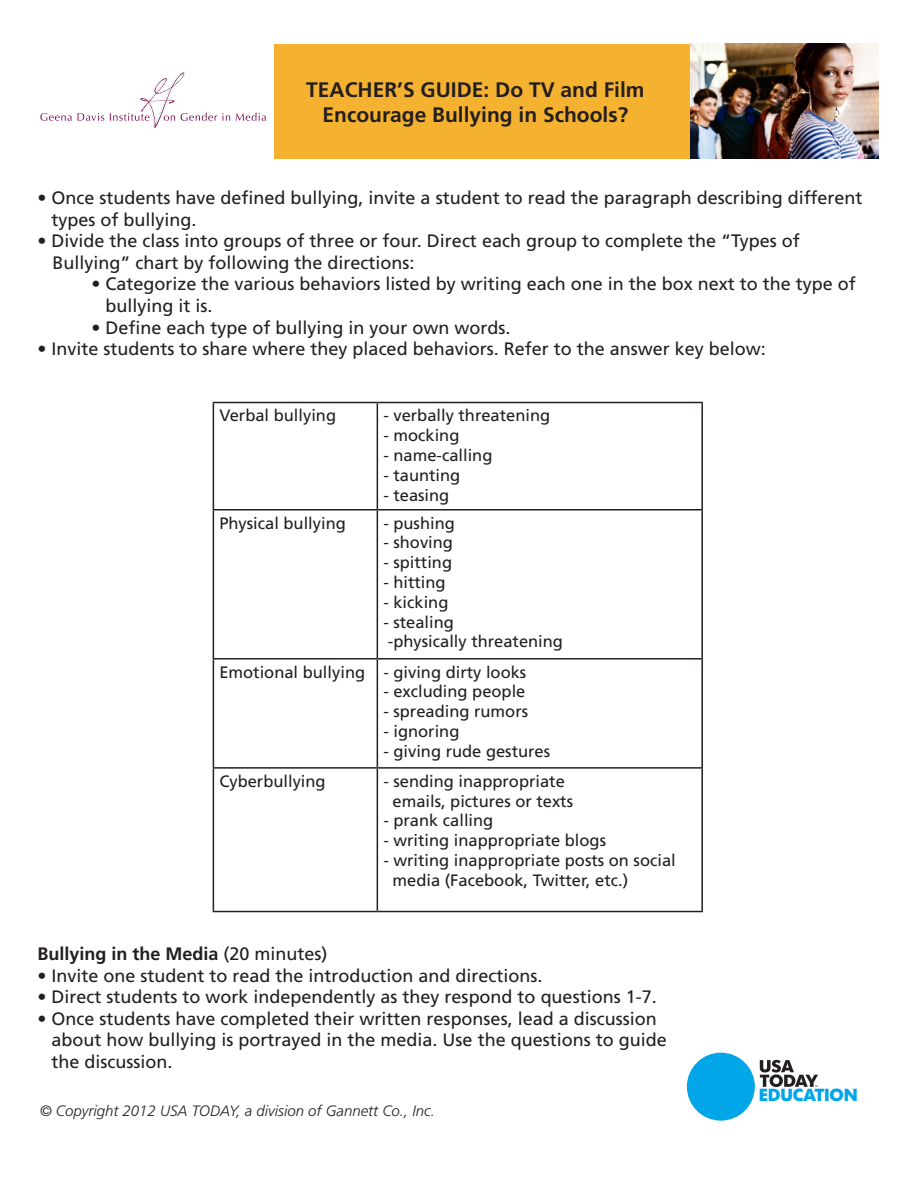
<style>
.page{position:relative;width:918px;height:1188px;background:#fff}
.page>*{position:absolute;margin:0;border:0;box-sizing:border-box;transform-origin:0 0}
.t1{font:700 21px "Frutiger";color:#231f20}
.t2{font:18px/21.6px "Frutiger";color:#231f20}
.t3{font:700 18px "Frutiger";color:#231f20}
.t4{font:700 17.4px "Futura Today";letter-spacing:-.005em;color:#00a6e8}
.t5{font:16.5px "Frutiger";color:#231f20}
.t6{font:italic 300 15px "Frutiger";color:#231f20}
.s1{font-weight:400}
</style>
<div class="page">
<hr style="left:213px;top:402px;width:164px;height:1px;background:#231f20">
<hr style="left:213px;top:403px;width:1px;height:106px;background:#231f20">
<hr style="left:377px;top:402px;width:326px;height:1px;background:#231f20">
<hr style="left:377px;top:403px;width:1px;height:106px;background:#231f20">
<hr style="left:701px;top:403px;width:2px;height:106px;background:#231f20">
<hr style="left:213px;top:509px;width:164px;height:2px;background:#231f20">
<hr style="left:213px;top:511px;width:1px;height:147px;background:#231f20">
<hr style="left:377px;top:509px;width:326px;height:2px;background:#231f20">
<hr style="left:377px;top:511px;width:1px;height:147px;background:#231f20">
<hr style="left:701px;top:511px;width:2px;height:147px;background:#231f20">
<hr style="left:213px;top:658px;width:164px;height:2px;background:#231f20">
<hr style="left:213px;top:660px;width:1px;height:107px;background:#231f20">
<hr style="left:377px;top:658px;width:326px;height:2px;background:#231f20">
<hr style="left:377px;top:660px;width:1px;height:107px;background:#231f20">
<hr style="left:701px;top:660px;width:2px;height:107px;background:#231f20">
<hr style="left:213px;top:767px;width:164px;height:2px;background:#231f20">
<hr style="left:213px;top:769px;width:1px;height:142px;background:#231f20">
<hr style="left:377px;top:767px;width:326px;height:2px;background:#231f20">
<hr style="left:377px;top:769px;width:1px;height:142px;background:#231f20">
<hr style="left:701px;top:769px;width:2px;height:142px;background:#231f20">
<hr style="left:213px;top:911px;width:164px;height:1px;background:#231f20">
<hr style="left:377px;top:911px;width:326px;height:1px;background:#231f20">
<div style="left:274px;top:44px;width:416px;height:115px;background:#f5b230"></div>
<img style="left:690px;top:43px;width:188px;height:116px">
<svg style="left:40px;top:113px;width:32px;height:8px"></svg>
<svg style="left:78px;top:113px;width:26px;height:8px"></svg>
<svg style="left:236px;top:113px;width:30px;height:8px"></svg>
<svg style="left:110px;top:72px;width:120px;height:56px"></svg>
<div style="left:687px;top:1053px;width:68px;height:68px;background:#00a6e8;border-radius:50%"></div>
<svg style="left:760px;top:1060px;width:58px;height:27px"></svg>
<p class="t1" style="left:306px;top:77px;width:340px">TEACHER’S GUIDE: Do TV and Film</p>
<p class="t1" style="left:323px;top:103px;width:307px">Encourage Bullying in Schools?</p>
<p class="t2" style="left:52px;top:187px;width:812px;text-indent:-14px">• Once students have defined bullying, invite a student to read the paragraph describing different types of bullying.</p>
<p class="t2" style="left:38px;top:230px;width:764px">• Divide the class into groups of three or four. Direct each group to complete the “Types of</p>
<p class="t2" style="left:53px;top:252px;width:364px">Bullying” chart by following the directions:</p>
<p class="t2" style="left:106px;top:273px;width:752px;text-indent:-14px">• Categorize the various behaviors listed by writing each one in the box next to the type of bullying it is.</p>
<p class="t2" style="left:92px;top:316px;width:421px">• Define each type of bullying in your own words.</p>
<p class="t2" style="left:38px;top:338px;width:730px">• Invite students to share where they placed behaviors. Refer to the answer key below:</p>
<p class="t5" style="left:219px;top:406px;width:118px">Verbal bullying</p>
<p class="t5" style="left:383px;top:406px;width:168px">- verbally threatening</p>
<p class="t5" style="left:383px;top:426px;width:78px">- mocking</p>
<p class="t5" style="left:383px;top:446px;width:111px">- name-calling</p>
<p class="t5" style="left:383px;top:465px;width:79px">- taunting</p>
<p class="t5" style="left:383px;top:485px;width:68px">- teasing</p>
<p class="t5" style="left:219px;top:513px;width:128px">Physical bullying</p>
<p class="t5" style="left:383px;top:513px;width:73px">- pushing</p>
<p class="t5" style="left:383px;top:533px;width:71px">- shoving</p>
<p class="t5" style="left:383px;top:553px;width:70px">- spitting</p>
<p class="t5" style="left:383px;top:573px;width:64px">- hitting</p>
<p class="t5" style="left:383px;top:592px;width:67px">- kicking</p>
<p class="t5" style="left:383px;top:612px;width:72px">- stealing</p>
<p class="t5" style="left:388px;top:632px;width:177px">-physically threatening</p>
<p class="t5" style="left:219px;top:662px;width:147px">Emotional bullying</p>
<p class="t5" style="left:383px;top:662px;width:145px">- giving dirty looks</p>
<p class="t5" style="left:383px;top:682px;width:144px">- excluding people</p>
<p class="t5" style="left:383px;top:702px;width:146px">- spreading rumors</p>
<p class="t5" style="left:383px;top:722px;width:78px">- ignoring</p>
<p class="t5" style="left:383px;top:741px;width:168px">- giving rude gestures</p>
<p class="t5" style="left:219px;top:771px;width:108px">Cyberbullying</p>
<p class="t5" style="left:383px;top:771px;width:183px">- sending inappropriate</p>
<p class="t5" style="left:393px;top:791px;width:182px">emails, pictures or texts</p>
<p class="t5" style="left:383px;top:811px;width:112px">- prank calling</p>
<p class="t5" style="left:383px;top:831px;width:224px">- writing inappropriate blogs</p>
<p class="t5" style="left:383px;top:850px;width:294px">- writing inappropriate posts on social</p>
<p class="t5" style="left:393px;top:870px;width:237px">media (Facebook, Twitter, etc.)</p>
<p class="t3" style="left:38px;top:943px;width:292px">Bullying in the Media <span class="s1">(20 minutes)</span></p>
<p class="t2" style="left:38px;top:964px;width:507px">• Invite one student to read the introduction and directions.</p>
<p class="t2" style="left:38px;top:986px;width:621px">• Direct students to work independently as they respond to questions 1-7.</p>
<p class="t2" style="left:52px;top:1008px;width:617px;text-indent:-14px">• Once students have completed their written responses, lead a discussion about how bullying is portrayed in the media. Use the questions to guide the discussion.</p>
<p class="t6" style="left:40px;top:1103px;width:397px">© Copyright 2012 USA TODAY, a division of Gannett Co., Inc.</p>
<p class="t4" style="left:759px;top:1084px;width:101px">EDUCATION</p>
</div>
